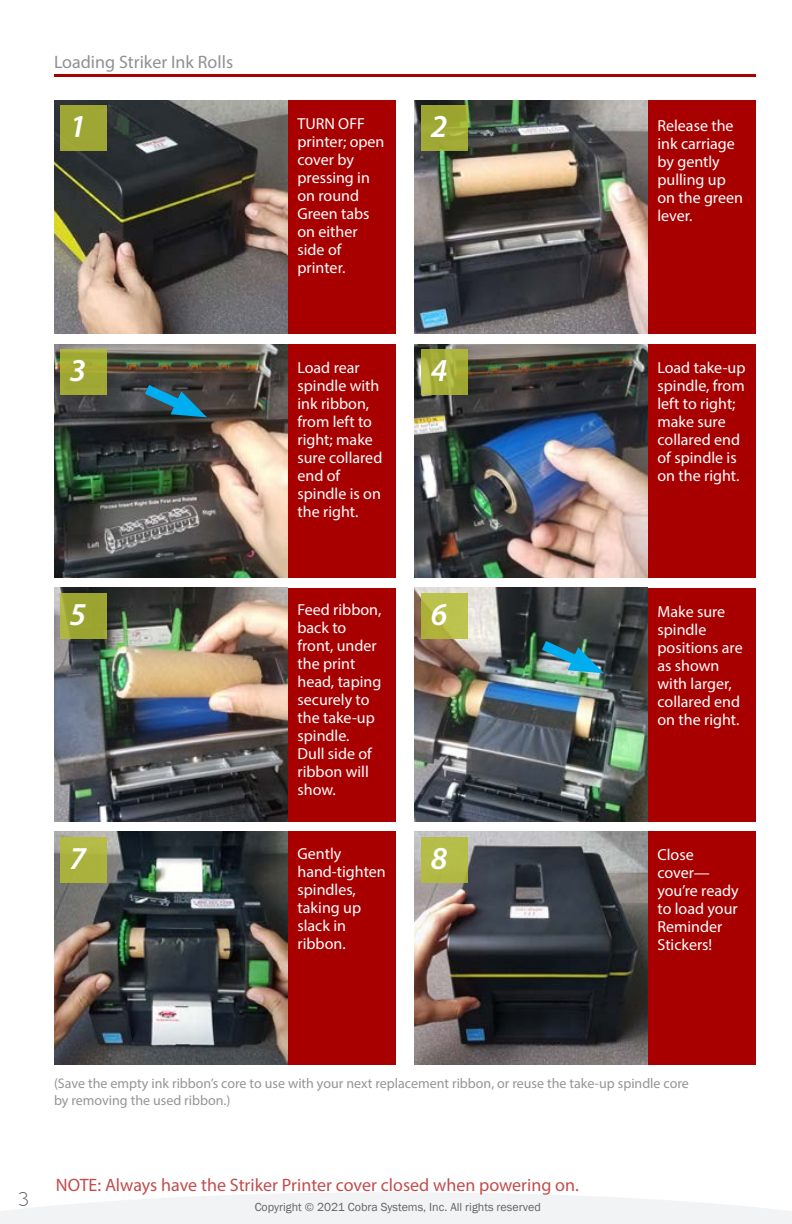
<style>
.page{position:relative;width:792px;height:1224px;background:#fff}
.page>*{position:absolute;margin:0;border:0;box-sizing:border-box;transform-origin:0 0}
.t1{font:italic 600 32px "Myriad Pro";color:#fff}
.t2{font:20px "Capsuula";color:#636366;scale:1.2 1}
.t3{font:18px "Myriad Pro";color:#c24d4d}
.t4{font:18px "Myriad Pro";color:#8e9093}
.t5{font:16px/18px "Myriad Pro";color:#fff}
.t6{font:14px/16.8px "Myriad Pro";color:#939598}
.t7{font:12px "Franklin Gothic";color:#636366}
</style>
<div class="page">
<div style="left:244px;top:100px;width:152px;height:234px;background:#a80000"></div>
<div style="left:604px;top:100px;width:152px;height:234px;background:#a80000"></div>
<div style="left:604px;top:344px;width:152px;height:234px;background:#a80000"></div>
<div style="left:604px;top:588px;width:152px;height:233px;background:#a80000"></div>
<div style="left:604px;top:831px;width:152px;height:234px;background:#a80000"></div>
<div style="left:244px;top:344px;width:152px;height:234px;background:#a80000"></div>
<div style="left:244px;top:588px;width:152px;height:233px;background:#a80000"></div>
<div style="left:244px;top:831px;width:152px;height:234px;background:#a80000"></div>
<img style="left:54px;top:100px;width:234px;height:234px">
<img style="left:414px;top:588px;width:234px;height:233px">
<img style="left:414px;top:100px;width:234px;height:234px">
<img style="left:54px;top:344px;width:234px;height:234px">
<img style="left:414px;top:344px;width:234px;height:234px">
<img style="left:54px;top:588px;width:234px;height:233px">
<img style="left:54px;top:831px;width:234px;height:234px">
<img style="left:414px;top:831px;width:233px;height:234px">
<svg style="left:0;top:1192px;width:792px;height:32px"></svg>
<hr style="left:54px;top:74px;width:702px;height:3px;background:#a80000">
<svg style="left:542px;top:641px;width:62px;height:32px;background:#4289a0"></svg>
<svg style="left:145px;top:385px;width:62px;height:32px;background:#24657d"></svg>
<div style="left:60px;top:105px;width:47px;height:46px;background:#9fa734"></div>
<div style="left:60px;top:349px;width:47px;height:46px;background:linear-gradient(to right,#a2a933,#a3ab35)"></div>
<div style="left:60px;top:593px;width:47px;height:46px;background:linear-gradient(to right,#a4ac38,#98a12d)"></div>
<div style="left:60px;top:837px;width:47px;height:45px;background:#aab23e"></div>
<div style="left:422px;top:105px;width:46px;height:46px;background:#9fa834"></div>
<svg style="left:422px;top:349px;width:46px;height:46px;background:#a8af3b"></svg>
<svg style="left:422px;top:593px;width:46px;height:46px;background:#b7bc47"></svg>
<div style="left:422px;top:837px;width:46px;height:45px;background:#b5bd49"></div>
<p class="t4" style="left:54px;top:50px;width:181px">Loading Striker Ink Rolls</p>
<p class="t1" style="left:70px;top:106px;width:18px">1</p>
<p class="t1" style="left:431px;top:106px;width:18px">2</p>
<p class="t5" style="left:298px;top:114px;width:89px">TURN OFF printer; open cover by pressing in on round<br>Green tabs on either side of printer.</p>
<p class="t5" style="left:658px;top:116px;width:87px">Release the ink carriage by gently pulling up on the green lever.</p>
<p class="t1" style="left:70px;top:350px;width:18px">3</p>
<p class="t5" style="left:298px;top:358px;width:86px">Load rear spindle with ink ribbon, from left to right; make sure collared end of spindle is on the right.</p>
<p class="t1" style="left:431px;top:350px;width:18px">4</p>
<p class="t5" style="left:658px;top:358px;width:90px">Load take-up spindle, from left to right; make sure collared end of spindle is on the right.</p>
<p class="t1" style="left:70px;top:594px;width:18px">5</p>
<p class="t5" style="left:298px;top:600px;width:85px">Feed ribbon, back to front, under the print head, taping securely to the take-up spindle.<br>Dull side of ribbon will show.</p>
<p class="t1" style="left:431px;top:594px;width:18px">6</p>
<p class="t5" style="left:658px;top:602px;width:87px">Make sure spindle positions are as shown with larger, collared end on the right.</p>
<p class="t1" style="left:70px;top:838px;width:18px">7</p>
<p class="t5" style="left:298px;top:844px;width:90px">Gently hand-tighten spindles, taking up slack in ribbon.</p>
<p class="t1" style="left:431px;top:838px;width:18px">8</p>
<p class="t5" style="left:658px;top:846px;width:83px">Close cover— you’re ready to load your<br>Reminder<br>Stickers!</p>
<p class="t6" style="left:54px;top:1075px;width:636px">(Save the empty ink ribbon’s core to use with your next replacement ribbon, or reuse the take-up spindle core by removing the used ribbon.)</p>
<p class="t2" style="left:18px;top:1188px;width:11px">3</p>
<p class="t3" style="left:56px;top:1174px;width:525px">NOTE: Always have the Striker Printer cover closed when powering on.</p>
<p class="t7" style="left:255px;top:1200px;width:288px">Copyright © 2021 Cobra Systems, Inc. All rights reserved</p>
</div>
